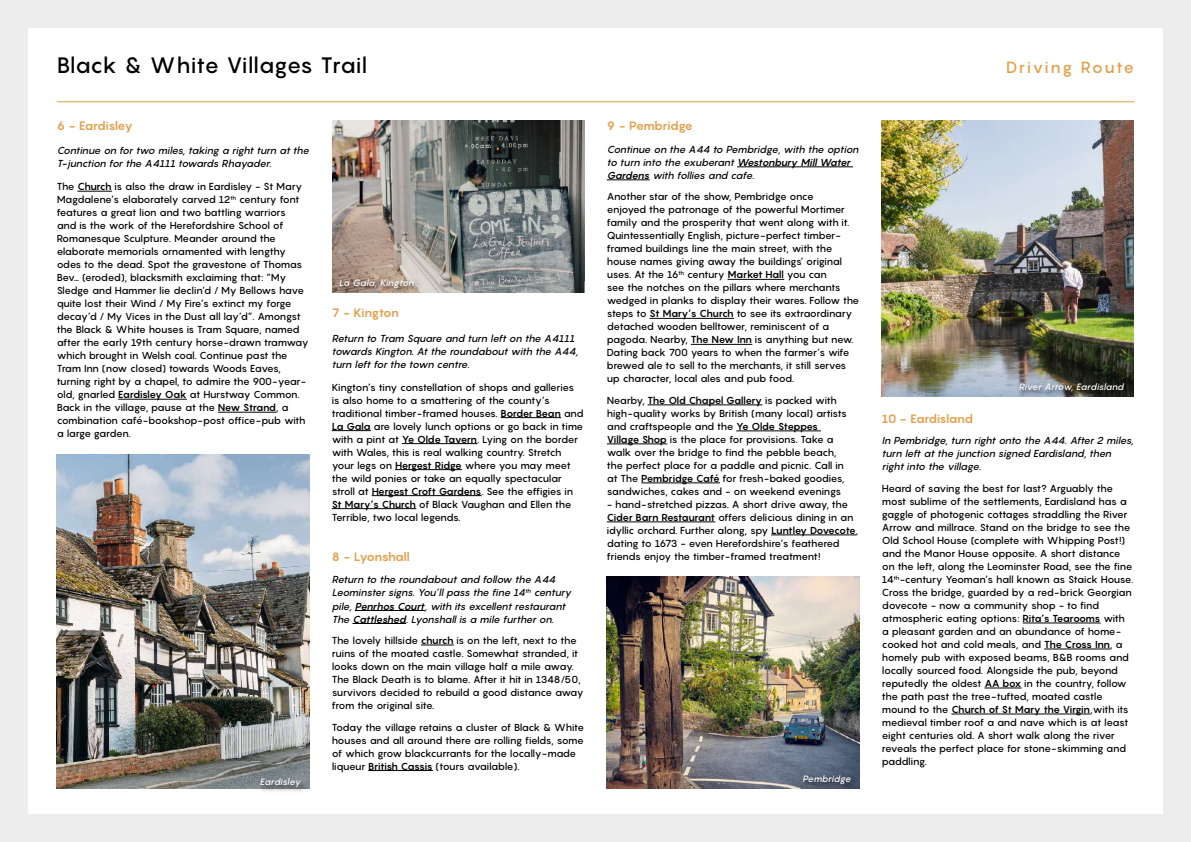
<style>
.page{position:relative;width:1191px;height:842px;background:#ededed}
.page>*{position:absolute;margin:0;border:0;box-sizing:border-box;transform-origin:0 0}
.t1{font:500 22px "Pangram";letter-spacing:-.005em;color:#000}
.t2{font:500 16px "Pangram";letter-spacing:.09em;color:#e49e48}
.t3{font:700 12px "Pangram";letter-spacing:-.05em;color:#e49e48}
.t4{font:500 10px/13px "Pangram";letter-spacing:-.05em;color:#000}
.t5{font:italic 500 10px/13px "Pangram";color:#000}
.t6{font:italic 500 9px "Pangram";color:#fff}
.s1{font-weight:700}
</style>
<div class="page">
<div style="left:28px;top:28px;width:1134px;height:786px;background:#fff"></div>
<hr style="left:77px;top:191px;width:35px;height:1px;background:#000">
<hr style="left:118px;top:399px;width:69px;height:1px;background:#000">
<hr style="left:218px;top:412px;width:58px;height:1px;background:#000">
<hr style="left:500px;top:417px;width:61px;height:1px;background:#000">
<hr style="left:332px;top:430px;width:39px;height:1px;background:#000">
<hr style="left:402px;top:443px;width:75px;height:1px;background:#000">
<hr style="left:395px;top:469px;width:67px;height:1px;background:#000">
<hr style="left:372px;top:495px;width:109px;height:1px;background:#000">
<hr style="left:332px;top:508px;width:84px;height:1px;background:#000">
<hr style="left:355px;top:610px;width:70px;height:1px;background:#000">
<hr style="left:352px;top:623px;width:54px;height:1px;background:#000">
<hr style="left:421px;top:645px;width:33px;height:1px;background:#000">
<hr style="left:368px;top:770px;width:65px;height:1px;background:#000">
<hr style="left:737px;top:167px;width:116px;height:1px;background:#000">
<hr style="left:607px;top:180px;width:43px;height:1px;background:#000">
<hr style="left:727px;top:279px;width:57px;height:1px;background:#000">
<hr style="left:649px;top:318px;width:85px;height:1px;background:#000">
<hr style="left:691px;top:344px;width:61px;height:1px;background:#000">
<hr style="left:647px;top:405px;width:115px;height:1px;background:#000">
<hr style="left:736px;top:431px;width:85px;height:1px;background:#000">
<hr style="left:607px;top:444px;width:60px;height:1px;background:#000">
<hr style="left:641px;top:483px;width:79px;height:1px;background:#000">
<hr style="left:607px;top:522px;width:108px;height:1px;background:#000">
<hr style="left:771px;top:535px;width:85px;height:1px;background:#000">
<hr style="left:1022px;top:623px;width:78px;height:1px;background:#000">
<hr style="left:1044px;top:649px;width:66px;height:1px;background:#000">
<hr style="left:984px;top:688px;width:37px;height:1px;background:#000">
<hr style="left:951px;top:714px;width:139px;height:1px;background:#000">
<hr style="left:57px;top:101px;width:1077px;height:1px;background:#e49e48">
<img style="left:57px;top:455px;width:252px;height:334px">
<div style="left:257px;top:776px;width:50px;height:18px;background:#000;opacity:.75"></div>
<img style="left:332px;top:121px;width:252px;height:171px">
<img style="left:607px;top:577px;width:252px;height:212px">
<img style="left:882px;top:121px;width:251px;height:275px">
<div style="left:336px;top:277px;width:84px;height:18px;background:#000;opacity:.75"></div>
<div style="left:800px;top:772px;width:58px;height:19px;background:#000;opacity:.75"></div>
<div style="left:1016px;top:381px;width:115px;height:17px;background:#000;opacity:.75"></div>
<h1 class="t1" style="left:57px;top:51px;width:312px">Black &amp; White Villages Trail</h1>
<p class="t3" style="left:57px;top:118px;width:78px">6 - Eardisley</p>
<p class="t5" style="left:57px;top:144px;width:256px">Continue on fortwo miles,taking a rightturn atthe<br>T-junction forthe A4111 towards Rhayader.</p>
<p class="t4" style="left:57px;top:180px;width:253px">The <span class="s1">Church</span> is also the draw in Eardisley - St Mary Magdalene’s elaborately carved 12<sup>th</sup> century font features a great lion and two battling warriors<br>and is the work of the Herefordshire School of Romanesque Sculpture. Meander around the elaborate memorials ornamented with lengthy odes to the dead. Spot the gravestone of Thomas Bev… (eroded), blacksmith exclaiming that: “My Sledge and Hammer lie declin’d / My Bellows have quite lost their Wind / My Fire’s extinct my forge decay’d / My Vices in the Dust all lay’d”. Amongst the Black &amp; White houses is Tram Square, named after the early 19th century horse-drawn tramway which brought in Welsh coal. Continue past the Tram Inn (now closed) towards Woods Eaves, turning right by a chapel, to admire the 900-year&shy;old, gnarled <span class="s1">Eardisley Oak</span> at Hurstway Common.<br>Back in the village, pause at the <span class="s1">New Strand</span>, a combination café-bookshop-post office-pub with a large garden.</p>
<p class="t6" style="left:260px;top:776px;width:44px">Eardisley</p>
<p class="t6" style="left:339px;top:277px;width:79px">La Gala, Kington</p>
<p class="t3" style="left:332px;top:305px;width:69px">7 - Kington</p>
<p class="t5" style="left:332px;top:331px;width:250px">Return to Tram Square and turn lefton the A4111 towards Kington.Atthe roundaboutwith the A44, turn leftforthe town centre.</p>
<p class="t4" style="left:332px;top:380px;width:253px">Kington’s tiny constellation of shops and galleries is also home to a smattering of the county’s traditional timber-framed houses. <span class="s1">Border Bean</span> and <span class="s1">La Gala</span> are lovely lunch options or go back in time with a pint at <span class="s1">Ye Olde Tavern</span>. Lying on the border with Wales, this is real walking country. Stretch your legs on <span class="s1">Hergest Ridge</span> where you may meet the wild ponies or take an equally spectacular stroll at <span class="s1">Hergest Croft Gardens</span>. See the effigies in <span class="s1">St Mary’s Church</span> of Black Vaughan and Ellen the Terrible, two local legends.</p>
<p class="t3" style="left:332px;top:548px;width:79px">8 - Lyonshall</p>
<p class="t5" style="left:332px;top:573px;width:243px">Return to the roundaboutand follow the A44<br>Leominstersigns.You’llpass the fine 14<sup>th</sup> century pile,<span class="s1">Penrhos Court</span>,with its excellentrestaurant The <span class="s1">Cattleshed</span>.Lyonshallis a mile furtheron.</p>
<p class="t4" style="left:332px;top:634px;width:253px">The lovely hillside <span class="s1">church</span> is on the left, next to the ruins of the moated castle. Somewhat stranded, it looks down on the main village half a mile away.<br>The Black Death is to blame. After it hit in 1348/50, survivors decided to rebuild a good distance away from the original site.</p>
<p class="t4" style="left:332px;top:720px;width:254px">Today the village retains a cluster of Black &amp; White houses and all around there are rolling fields, some of which grow blackcurrants for the locally-made liqueur <span class="s1">British Cassis</span> (tours available).</p>
<p class="t3" style="left:607px;top:118px;width:87px">9 - Pembridge</p>
<p class="t5" style="left:607px;top:143px;width:256px">Continue on the A44 to Pembridge,with the option to turn into the exuberant<span class="s1">Westonbury MillWater<br>Gardens</span> with follies and cafe.</p>
<p class="t4" style="left:607px;top:190px;width:254px">Another star of the show, Pembridge once<br>enjoyed the patronage of the powerful Mortimer family and the prosperity that went along with it.<br>Quintessentially English, picture-perfect timber&shy;framed buildings line the main street, with the house names giving away the buildings’ original uses. At the 16<sup>th</sup> century <span class="s1">Market Hall</span> you can<br>see the notches on the pillars where merchants wedged in planks to display their wares. Follow the steps to <span class="s1">St Mary’s Church</span> to see its extraordinary detached wooden belltower, reminiscent of a pagoda. Nearby, <span class="s1">The New Inn</span> is anything but new.<br>Dating back 700 years to when the farmer’s wife brewed ale to sell to the merchants, it still serves up character, local ales and pub food.</p>
<p class="t4" style="left:607px;top:394px;width:241px">Nearby, <span class="s1">The Old Chapel Gallery</span> is packed with high-quality works by British (many local) artists and craftspeople and the <span class="s1">Ye Olde Steppes Village Shop</span> is the place for provisions. Take a walk over the bridge to find the pebble beach, the perfect place for a paddle and picnic. Call in at The <span class="s1">Pembridge Café</span> for fresh-baked goodies, sandwiches, cakes and - on weekend evenings</p>
<p class="t4" style="left:607px;top:498px;width:253px">- hand-stretched pizzas. A short drive away, the <span class="s1">Cider Barn Restaurant</span> offers delicious dining in an idyllic orchard. Further along, spy <span class="s1">Luntley Dovecote</span>, dating to 1673 - even Herefordshire’s feathered friends enjoy the timber-framed treatment!</p>
<p class="t6" style="left:802px;top:773px;width:52px">Pembridge</p>
<h2 class="t2" style="left:1006px;top:57px;width:129px">Driving Route</h2>
<p class="t6" style="left:1018px;top:381px;width:109px">River Arrow, Eardisland</p>
<p class="t3" style="left:882px;top:411px;width:93px">10 - Eardisland</p>
<p class="t5" style="left:882px;top:434px;width:256px">In Pembridge,turn rightonto the A44.After2 miles, turn leftatthe junction signed Eardisland,then rightinto the village.</p>
<p class="t4" style="left:882px;top:482px;width:253px">Heard of saving the best for last? Arguably the most sublime of the settlements, Eardisland has a gaggle of photogenic cottages straddling the River Arrow and millrace. Stand on the bridge to see the Old School House (complete with Whipping Post!) and the Manor House opposite. A short distance on the left, along the Leominster Road, see the fine 14<sup>th</sup>-century Yeoman’s hall known as Staick House.<br>Cross the bridge, guarded by a red-brick Georgian dovecote - now a community shop - to find atmospheric eating options: <span class="s1">Rita’s Tearooms</span> with a pleasant garden and an abundance of home&shy;cooked hot and cold meals, and <span class="s1">The Cross Inn</span>, a homely pub with exposed beams, B&amp;B rooms and locally sourced food. Alongside the pub, beyond reputedly the oldest <span class="s1">AA box</span> in the country, follow the path past the tree-tufted, moated castle mound to the <span class="s1">Church of St Mary the Virgin</span>,with its medieval timber roof a and nave which is at least eight centuries old. A short walk along the river reveals the perfect place for stone-skimming and paddling.</p>
</div>
